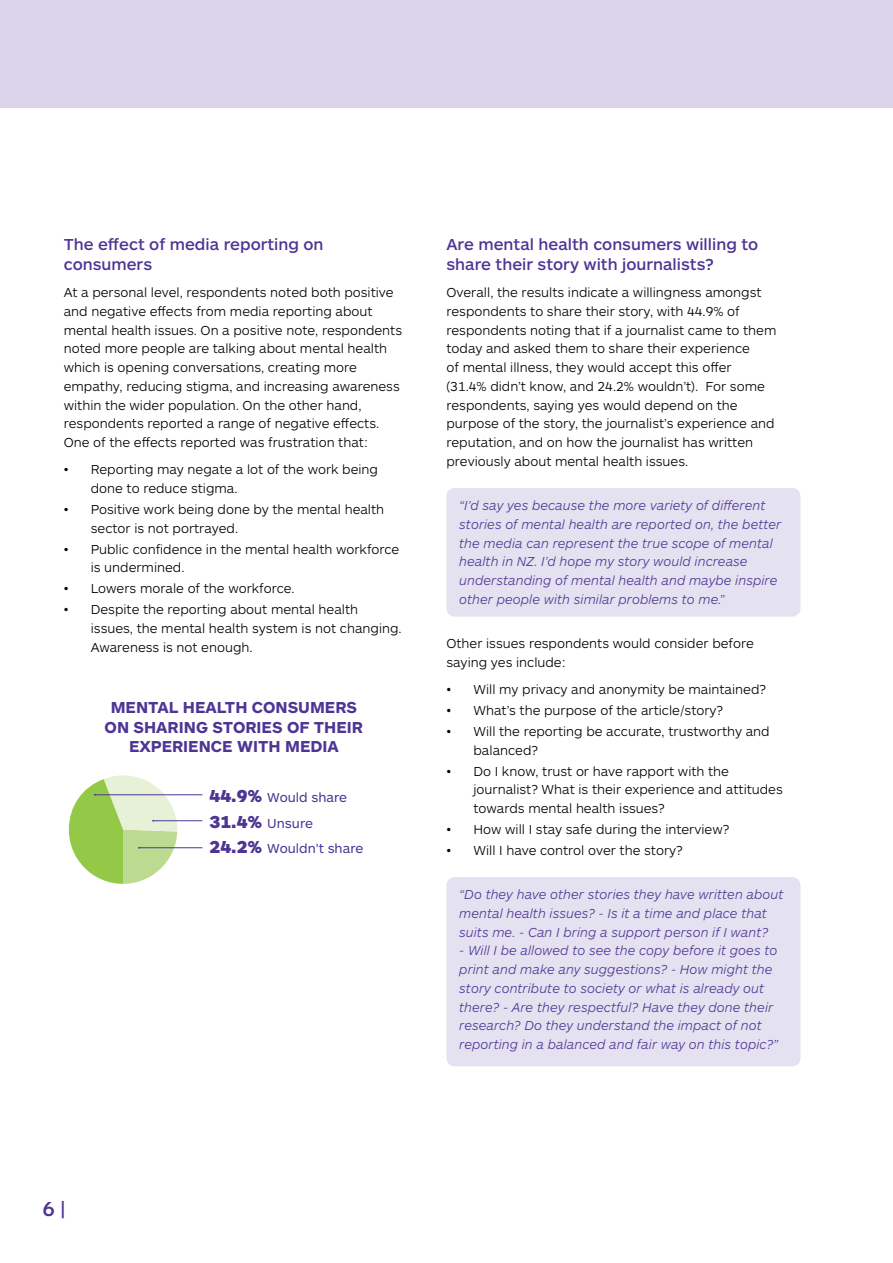
<style>
.page{position:relative;width:893px;height:1263px;background:#fff}
.page>*{position:absolute;margin:0;border:0;box-sizing:border-box;transform-origin:0 0}
.t1{font:500 21px "ARS Maquette Pro";color:#4e3594}
.t2{font:500 16.5px/19.5px "ARS Maquette Pro";color:#4e3594}
.t3{font:700 16.5px/19.8px "ARS Maquette Pro";color:#4e3594;text-align:center}
.t4{font:300 13.5px/18.8px "ARS Maquette Pro";color:#000}
.t5{font:italic 300 13.5px/18.8px "ARS Maquette Pro";color:#4e3594}
.t6{font:13.5px/25.2px "ARS Maquette Pro";color:#4e3594}
.s1{font-weight:900;font-size:18px}
</style>
<div class="page">
<div style="left:446px;top:488px;width:354px;height:129px;background:#e4e1f0;border-radius:9px"></div>
<div style="left:446px;top:877px;width:354px;height:189px;background:#e4e1f0;border-radius:9px"></div>
<div style="left:0;top:0;width:893px;height:107px;background:#d9d4ea"></div>
<hr style="left:95px;top:794px;width:107px;height:1px;background:#4e3594">
<hr style="left:153px;top:820px;width:49px;height:1px;background:#4e3594">
<hr style="left:139px;top:847px;width:63px;height:1px;background:#4e3594">
<svg style="left:69px;top:775px;width:109px;height:109px"></svg>
<p class="t2" style="left:64px;top:234px;width:261px">The effect of media reporting on consumers</p>
<p class="t4" style="left:64px;top:282px;width:340px">At a personal level, respondents noted both positive and negative effects from media reporting about mental health issues. On a positive note, respondents noted more people are talking about mental health which is opening conversations, creating more empathy, reducing stigma, and increasing awareness within the wider population. On the other hand, respondents reported a range of negative effects.<br>One of the effects reported was frustration that:</p>
<p class="t4" style="left:91px;top:460px;width:289px;text-indent:-27px">• Reporting may negate a lot of the work being done to reduce stigma.</p>
<p class="t4" style="left:91px;top:499px;width:295px;text-indent:-27px">• Positive work being done by the mental health sector is not portrayed.</p>
<p class="t4" style="left:91px;top:539px;width:310px;text-indent:-27px">• Public confidence in the mental health workforce is undermined.</p>
<p class="t4" style="left:64px;top:578px;width:232px">• Lowers morale of the workforce.</p>
<p class="t4" style="left:91px;top:599px;width:312px;text-indent:-27px">• Despite the reporting about mental health issues, the mental health system is not changing.<br>Awareness is not enough.</p>
<p class="t3" style="left:105px;top:696px;width:260px">MENTAL HEALTH CONSUMERS<br>ON SHARING STORIES OF THEIR<br>EXPERIENCE WITH MEDIA</p>
<p class="t6" style="left:209px;top:784px;width:156px"><span class="s1">44.9%</span> Would share<br><span class="s1">31.4%</span> Unsure<br><span class="s1">24.2%</span> Wouldn’t share</p>
<p class="t2" style="left:446px;top:234px;width:313px">Are mental health consumers willing to share their story with journalists?</p>
<p class="t4" style="left:446px;top:282px;width:331px">Overall, the results indicate a willingness amongst respondents to share their story, with 44.9% of respondents noting that if a journalist came to them today and asked them to share their experience<br>of mental illness, they would accept this offer<br>(31.4% didn’t know, and 24.2% wouldn’t). For some respondents, saying yes would depend on the purpose of the story, the journalist’s experience and reputation, and on how the journalist has written previously about mental health issues.</p>
<p class="t5" style="left:459px;top:495px;width:324px">“I’d say yes because the more variety of different stories of mental health are reported on, the better the media can represent the true scope of mental health in NZ. I’d hope my story would increase understanding of mental health and maybe inspire other people with similar problems to me.”</p>
<p class="t4" style="left:446px;top:633px;width:309px">Other issues respondents would consider before saying yes include:</p>
<p class="t4" style="left:446px;top:679px;width:321px">• Will my privacy and anonymity be maintained?</p>
<p class="t4" style="left:446px;top:700px;width:278px">• What’s the purpose of the article/story?</p>
<p class="t4" style="left:473px;top:721px;width:298px;text-indent:-27px">• Will the reporting be accurate, trustworthy and balanced?</p>
<p class="t4" style="left:473px;top:761px;width:311px;text-indent:-27px">• Do I know, trust or have rapport with the journalist? What is their experience and attitudes towards mental health issues?</p>
<p class="t4" style="left:446px;top:819px;width:284px">• How will I stay safe during the interview?</p>
<p class="t4" style="left:446px;top:840px;width:238px">• Will I have control over the story?</p>
<p class="t5" style="left:459px;top:884px;width:326px">“Do they have other stories they have written about mental health issues? - Is it a time and place that suits me. - Can I bring a support person if I want?</p>
<p class="t5" style="left:459px;top:940px;width:320px">- Will I be allowed to see the copy before it goes to print and make any suggestions? - How might the story contribute to society or what is already out there? - Are they respectful? Have they done their research? Do they understand the impact of not reporting in a balanced and fair way on this topic?”</p>
<h1 class="t1" style="left:43px;top:1195px;width:24px">6 |</h1>
</div>
